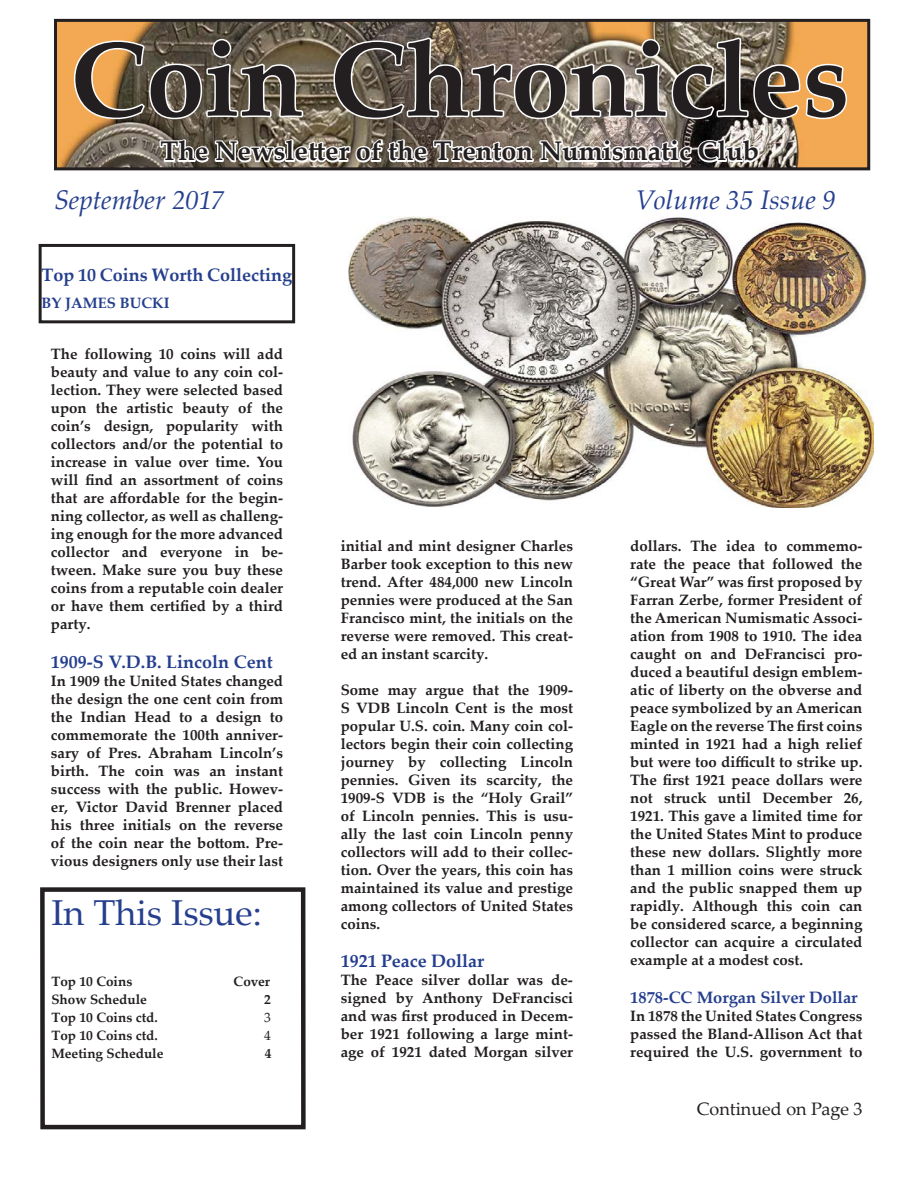
<style>
.page{position:relative;width:918px;height:1188px;background:#fff}
.page>*{position:absolute;margin:0;border:0;box-sizing:border-box;transform-origin:0 0}
.t1{font:700 105px "Palatino Linotype";color:#231f20}
.t2{font:36px "Palatino Linotype";color:#253f8e}
.t3{font:700 27px "Palatino Linotype";color:#231f20}
.t4{font:italic 27px "Palatino Linotype";color:#253f8e}
.t5{font:700 18px "Palatino Linotype";color:#253f8e}
.t6{font:18px "Palatino Linotype";color:#231f20}
.t7{font:700 16.5px "Palatino Linotype";color:#253f8e}
.t8{font:700 15px/18px "Palatino Linotype";color:#231f20;text-align:justify}
.t9{font:700 15px "Palatino Linotype";color:#253f8e}
.t10{font:700 13.5px "Palatino Linotype";color:#231f20}
.t11{font:13.5px "Palatino Linotype";color:#231f20}
</style>
<div class="page">
<div style="left:40px;top:887px;width:266px;height:242px;border:4px solid #231f20"></div>
<div style="left:39px;top:244px;width:256px;height:79px;border:3px solid #231f20"></div>
<div style="left:58px;top:23px;width:808px;height:143px;background:#f3a954"></div>
<svg style="left:72px;top:18px;width:777px;height:153px;background:#968673"></svg>
<img style="left:348px;top:216px;width:525px;height:292px">
<h1 class="t1" style="left:71px;top:5px;width:780px">Coin Chronicles</h1>
<h3 class="t3" style="left:160px;top:132px;width:601px">The Newsletter of the Trenton Numismatic Club</h3>
<h3 class="t4" style="left:54px;top:180px;width:172px">September 2017</h3>
<h3 class="t4" style="left:636px;top:180px;width:202px">Volume 35 Issue 9</h3>
<p class="t5" style="left:42px;top:262px;width:252px">Top 10 Coins Worth Collecting</p>
<p class="t9" style="left:42px;top:292px;width:129px">BY JAMES BUCKI</p>
<p class="t8" style="left:51px;top:344px;width:234px">The following 10 coins will add beauty and value to any coin col&shy;lection. They were selected based upon the artistic beauty of the coin’s design, popularity with collectors and/or the potential to increase in value over time. You will find an assortment of coins that are affordable for the begin&shy;ning collector, as well as challeng&shy;ing enough for the more advanced collector and everyone in be&shy;tween. Make sure you buy these coins from a reputable coin dealer or have them certified by a third party.</p>
<p class="t5" style="left:51px;top:649px;width:223px">1909-S V.D.B. Lincoln Cent</p>
<p class="t8" style="left:51px;top:672px;width:234px">In 1909 the United States changed the design the one cent coin from the Indian Head to a design to commemorate the 100th anniver&shy;sary of Pres. Abraham Lincoln’s birth. The coin was an instant success with the public. Howev&shy;er, Victor David Brenner placed his three initials on the reverse of the coin near the bottom. Pre&shy;vious designers only use their last</p>
<h2 class="t2" style="left:51px;top:887px;width:212px">In This Issue:</h2>
<p class="t10" style="left:51px;top:972px;width:83px">Top 10 Coins</p>
<p class="t10" style="left:234px;top:972px;width:38px">Cover</p>
<p class="t10" style="left:51px;top:990px;width:97px">Show Schedule</p>
<p class="t10" style="left:264px;top:990px;width:8px">2</p>
<p class="t10" style="left:51px;top:1008px;width:108px">Top 10 Coins ctd.</p>
<p class="t11" style="left:264px;top:1008px;width:8px">3</p>
<p class="t10" style="left:51px;top:1026px;width:108px">Top 10 Coins ctd.</p>
<p class="t11" style="left:264px;top:1026px;width:8px">4</p>
<p class="t10" style="left:51px;top:1044px;width:114px">Meeting Schedule</p>
<p class="t10" style="left:265px;top:1044px;width:8px">4</p>
<p class="t8" style="left:341px;top:536px;width:234px">initial and mint designer Charles Barber took exception to this new trend. After 484,000 new Lincoln pennies were produced at the San Francisco mint, the initials on the reverse were removed. This creat&shy;ed an instant scarcity.</p>
<p class="t8" style="left:341px;top:680px;width:234px">Some may argue that the 1909- S VDB Lincoln Cent is the most popular U.S. coin. Many coin col&shy;lectors begin their coin collecting journey by collecting Lincoln pennies. Given its scarcity, the 1909-S VDB is the “Holy Grail” of Lincoln pennies. This is usu&shy;ally the last coin Lincoln penny collectors will add to their collec&shy;tion. Over the years, this coin has maintained its value and prestige among collectors of United States coins.</p>
<p class="t5" style="left:341px;top:948px;width:145px">1921 Peace Dollar</p>
<p class="t8" style="left:341px;top:970px;width:234px">The Peace silver dollar was de&shy;signed by Anthony DeFrancisci and was first produced in Decem&shy;ber 1921 following a large mint&shy;age of 1921 dated Morgan silver</p>
<p class="t8" style="left:630px;top:536px;width:234px">dollars. The idea to commemo&shy;rate the peace that followed the “Great War” was first proposed by Farran Zerbe, former President of the American Numismatic Associ&shy;ation from 1908 to 1910. The idea caught on and DeFrancisci pro&shy;duced a beautiful design emblem&shy;atic of liberty on the obverse and peace symbolized by an American Eagle on the reverse The first coins minted in 1921 had a high relief but were too difficult to strike up.<br>The first 1921 peace dollars were not struck until December 26, 1921. This gave a limited time for the United States Mint to produce these new dollars. Slightly more than 1 million coins were struck and the public snapped them up rapidly. Although this coin can be considered scarce, a beginning collector can acquire a circulated example at a modest cost.</p>
<p class="t7" style="left:630px;top:985px;width:229px">1878-CC Morgan Silver Dollar</p>
<p class="t8" style="left:630px;top:1006px;width:234px">In 1878 the United States Congress passed the Bland-Allison Act that required the U.S. government to</p>
<p class="t6" style="left:697px;top:1096px;width:167px">Continued on Page 3</p>
</div>
